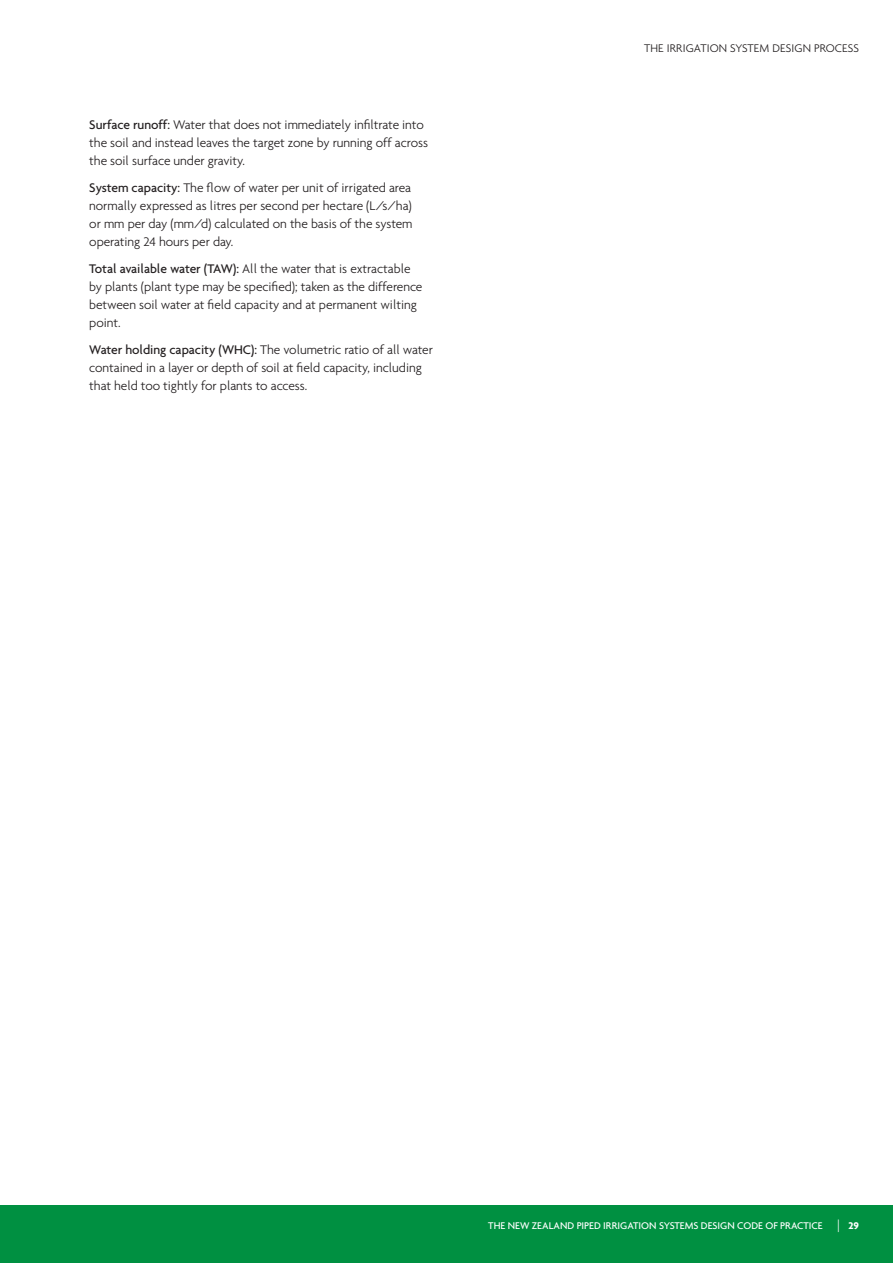
<style>
.page{position:relative;width:893px;height:1263px;background:#fff}
.page>*{position:absolute;margin:0;border:0;box-sizing:border-box;transform-origin:0 0}
.Body_Copy_Tech{font:300 13.5px/18px "Agenda";letter-spacing:-.005em;color:#231f20}
.t1{font:300 12px "Agenda";letter-spacing:.01em;color:#231f20}
.t2{font:500 10.5px "Agenda";color:#fff}
.s1{font-weight:500}
.s2{font-weight:300;font-size:13.35px}
.s3{font-weight:700}
</style>
<div class="page">
<div style="left:0;top:1205px;width:893px;height:58px;background:#009041"></div>
<p class="Body_Copy_Tech" style="left:89px;top:116px;width:340px"><span class="s1">Surface runoff:</span> Water that does not immediately infiltrate into the soil and instead leaves the target zone by running off across the soil surface under gravity.</p>
<p class="Body_Copy_Tech" style="left:89px;top:179px;width:325px;text-align:justify"><span class="s1">System capacity:</span> The flow of water per unit of irrigated area normally expressed as litres per second per hectare (L/s/ha) or mm per day (mm/d) calculated on the basis of the system operating 24 hours per day.</p>
<p class="Body_Copy_Tech" style="left:89px;top:260px;width:335px"><span class="s1">Total available water (TAW):</span> All the water that is extractable by plants (plant type may be specified); taken as the difference between soil water at field capacity and at permanent wilting point.</p>
<p class="Body_Copy_Tech" style="left:89px;top:341px;width:345px"><span class="s1">Water holding capacity (WHC):</span> The volumetric ratio of all water contained in a layer or depth of soil at field capacity, including that held too tightly for plants to access.</p>
<p class="t1" style="left:644px;top:41px;width:216px">THE IRRIGATION SYSTEM DESIGN PROCESS</p>
<p class="t2" style="left:488px;top:1219px;width:372px">THE NEW ZEALAND PIPED IRRIGATION SYSTEMS DESIGN CODE OF PRACTICE <span class="s2">|</span> <span class="s3">29</span></p>
</div>
